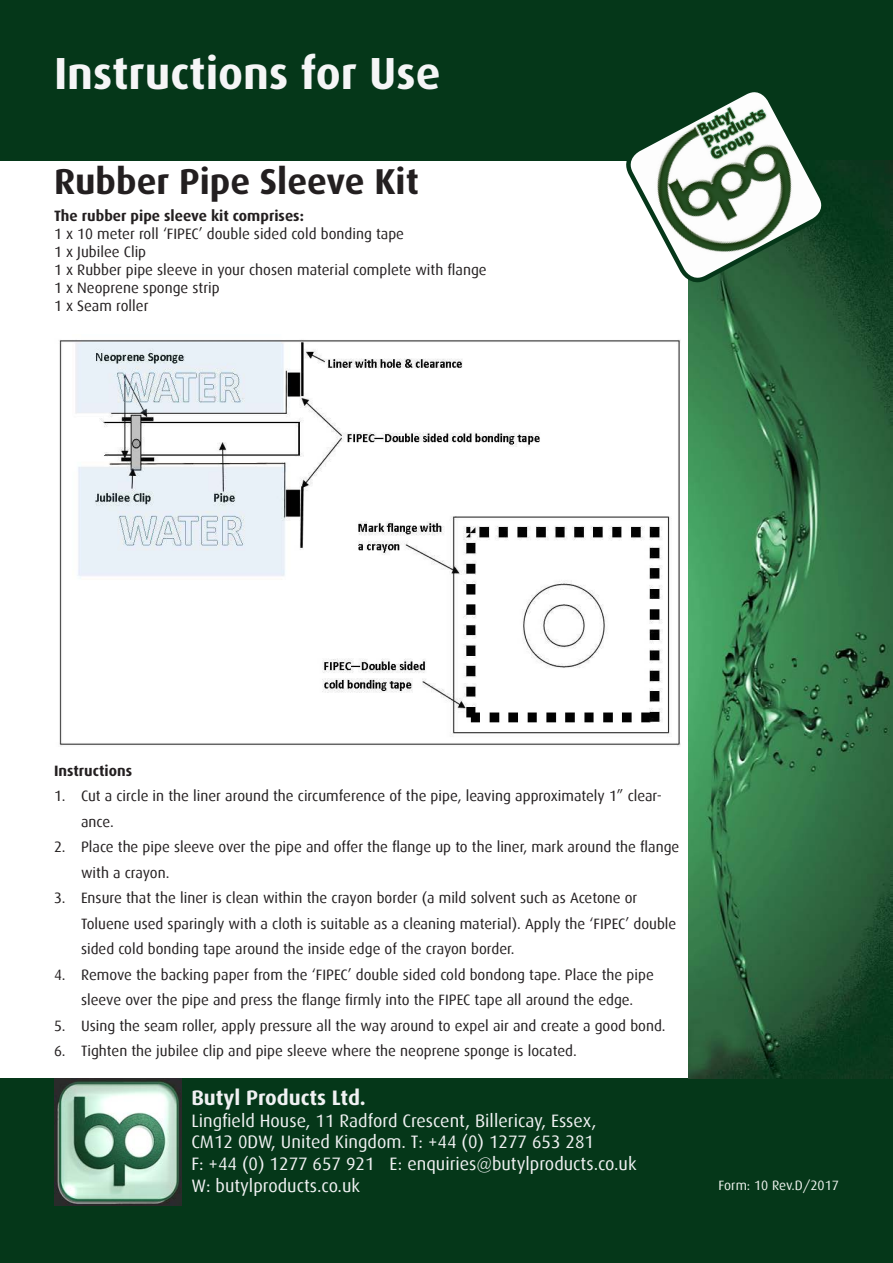
<style>
.page{position:relative;width:893px;height:1263px;background:#fff}
.page>*{position:absolute;margin:0;border:0;box-sizing:border-box;transform-origin:0 0}
.t1{font:700 45px "Dax";color:#f5f5f6}
.t2{font:700 36px "Dax";color:#231f20}
.t3{font:700 21px "Dax";color:#f0f1f2}
.t4{font:18px "Dax";color:#f0f1f2}
.t5{font:15px/25.5px "Dax";color:#231f20}
.t6{font:700 15px "Dax";color:#231f20}
.t7{font:13.5px "Dax";color:#edf2ed}
</style>
<div class="page">
<div style="left:0;top:1078px;width:893px;height:185px;background:#053719"></div>
<div style="left:0;top:0;width:893px;height:160px;background:#053719"></div>
<img style="left:689px;top:160px;width:204px;height:918px">
<img style="left:54px;top:1078px;width:128px;height:127px">
<svg style="left:622px;top:92px;width:207px;height:196px"></svg>
<img style="left:59px;top:340px;width:622px;height:406px">
<p class="t1" style="left:54px;top:48px;width:388px">Instructions for Use</p>
<p class="t2" style="left:54px;top:161px;width:366px">Rubber Pipe Sleeve Kit</p>
<p class="t6" style="left:54px;top:208px;width:251px">The rubber pipe sleeve kit comprises:</p>
<p class="t5" style="left:54px;top:222px;width:352px">1 x 10 meter roll ‘FIPEC’ double sided cold bonding tape</p>
<p class="t5" style="left:54px;top:240px;width:94px">1 x Jubilee Clip</p>
<p class="t5" style="left:54px;top:258px;width:434px">1 x Rubber pipe sleeve in your chosen material complete with flange</p>
<p class="t5" style="left:54px;top:276px;width:167px">1 x Neoprene sponge strip</p>
<p class="t5" style="left:54px;top:294px;width:96px">1 x Seam roller</p>
<p class="t6" style="left:54px;top:762px;width:80px">Instructions</p>
<p class="t5" style="left:81px;top:783px;width:582px;text-indent:-27px">1. Cut a circle in the liner around the circumference of the pipe, leaving approximately 1” clear&shy;ance.</p>
<p class="t5" style="left:81px;top:834px;width:600px;text-indent:-27px">2. Place the pipe sleeve over the pipe and offer the flange up to the liner, mark around the flange with a crayon.</p>
<p class="t5" style="left:81px;top:885px;width:597px;text-indent:-27px">3. Ensure that the liner is clean within the crayon border (a mild solvent such as Acetone or<br>Toluene used sparingly with a cloth is suitable as a cleaning material). Apply the ‘FIPEC’ double sided cold bonding tape around the inside edge of the crayon border.</p>
<p class="t5" style="left:54px;top:962px;width:601px;text-align:center">4. Remove the backing paper from the ‘FIPEC’ double sided cold bondong tape. Place the pipe sleeve over the pipe and press the flange firmly into the FIPEC tape all around the edge.</p>
<p class="t5" style="left:54px;top:1013px;width:613px">5. Using the seam roller, apply pressure all the way around to expel air and create a good bond.</p>
<p class="t5" style="left:54px;top:1038px;width:524px">6. Tighten the jubilee clip and pipe sleeve where the neoprene sponge is located.</p>
<p class="t3" style="left:191px;top:1086px;width:176px">Butyl Products Ltd.</p>
<p class="t4" style="left:191px;top:1110px;width:407px">Lingfield House, 11 Radford Crescent, Billericay, Essex,</p>
<p class="t4" style="left:191px;top:1132px;width:404px">CM12 0DW, United Kingdom. T: +44 (0) 1277 653 281</p>
<p class="t4" style="left:191px;top:1154px;width:447px">F: +44 (0) 1277 657 921 E: enquiries@butylproducts.co.uk</p>
<p class="t4" style="left:191px;top:1175px;width:170px">W: butylproducts.co.uk</p>
<p class="t7" style="left:719px;top:1177px;width:122px">Form: 10 Rev.D/2017</p>
</div>
